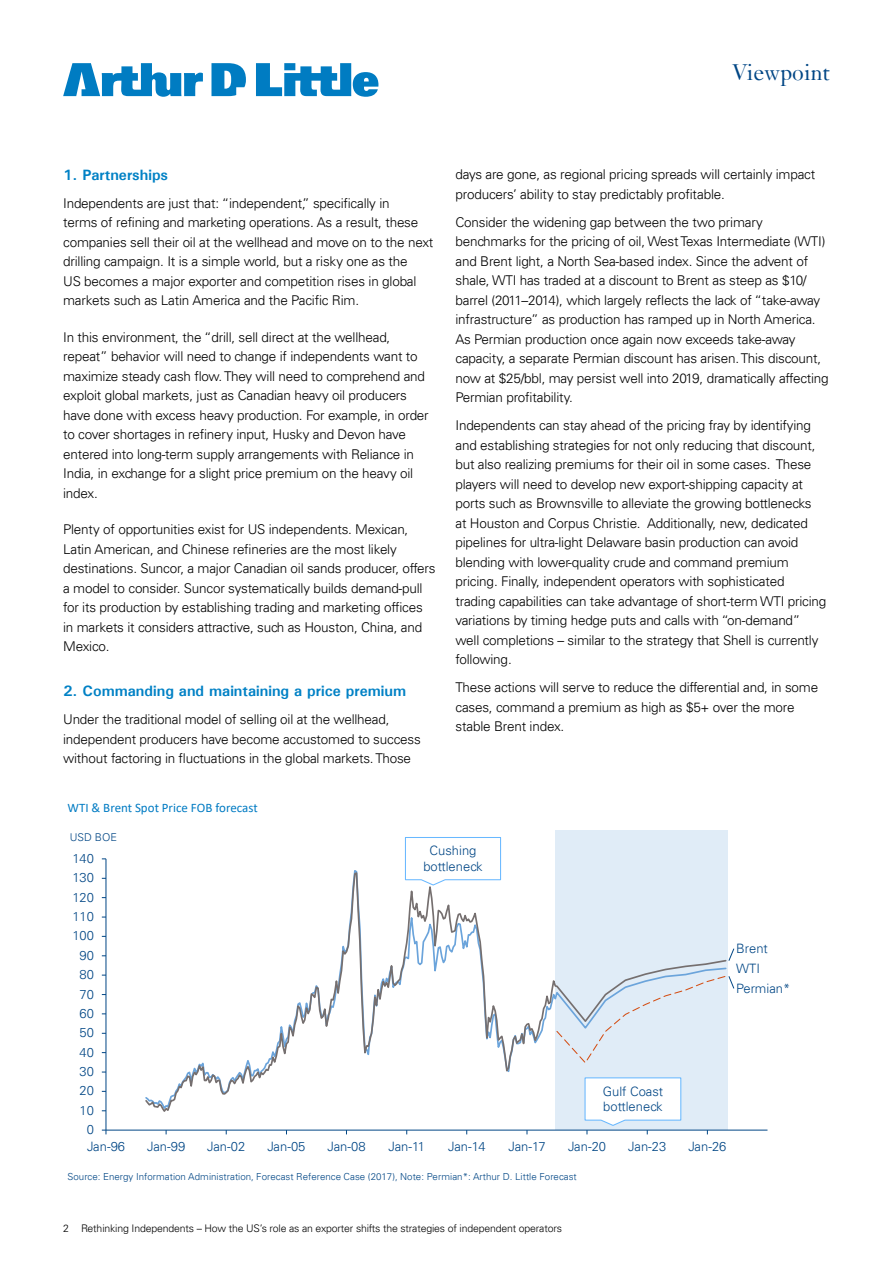
<style>
.page{position:relative;width:893px;height:1263px;background:#fff}
.page>*{position:absolute;margin:0;border:0;box-sizing:border-box;transform-origin:0 0}
.t1{font:24px "Janson";letter-spacing:-.005em;color:#004685}
.t2{font:700 15px "Univers";color:#0081c5}
.t3{font:300 13.5px/19.5px "Univers LT";letter-spacing:-.015em;color:#000}
.t4{font:300 13.05px "Univers LT";color:#004685}
.t5{font:300 12.9px/15.6px "Univers LT";color:#004685;text-align:center}
.t6{font:12.9px "Calibri";color:#007bc3}
.t7{font:300 10.8px "Univers LT";letter-spacing:.005em;color:#004685}
.t8{font:300 10.5px "Univers LT";letter-spacing:-.015em;color:#000}
.t9{font:300 9.75px "Univers LT";letter-spacing:.005em;color:#004685}
</style>
<div class="page">
<svg style="left:63px;top:63px;width:315px;height:34px"></svg>
<div style="left:555px;top:830px;width:173px;height:299px;background:#e0ecf7"></div>
<hr style="left:106px;top:859px;width:1px;height:271px;background:#004685">
<hr style="left:106px;top:1130px;width:661px;height:1px;background:#004685">
<svg style="left:145px;top:870px;width:582px;height:242px"></svg>
<svg style="left:728px;top:948px;width:6px;height:13px"></svg>
<svg style="left:555px;top:975px;width:179px;height:89px"></svg>
<svg style="left:404px;top:837px;width:98px;height:49px"></svg>
<svg style="left:584px;top:1077px;width:98px;height:57px"></svg>
<h1 class="t1" style="left:732px;top:58px;width:100px">Viewpoint</h1>
<p class="t2" style="left:63px;top:165px;width:106px">1. Partnerships</p>
<p class="t3" style="left:63px;top:193px;width:372px">Independents are just that: “independent,” specifically in<br>terms of refining and marketing operations. As a result, these companies sell their oil at the wellhead and move on to the next drilling campaign. It is a simple world, but a risky one as the<br>US becomes a major exporter and competition rises in global markets such as Latin America and the Pacific Rim.</p>
<p class="t3" style="left:63px;top:327px;width:367px">In this environment, the “drill, sell direct at the wellhead, repeat” behavior will need to change if independents want to maximize steady cash flow. They will need to comprehend and exploit global markets, just as Canadian heavy oil producers have done with excess heavy production. For example, in order to cover shortages in refinery input, Husky and Devon have entered into long-term supply arrangements with Reliance in India, in exchange for a slight price premium on the heavy oil index.</p>
<p class="t3" style="left:63px;top:520px;width:374px">Plenty of opportunities exist for US independents. Mexican, Latin American, and Chinese refineries are the most likely destinations. Suncor, a major Canadian oil sands producer, offers a model to consider. Suncor systematically builds demand-pull for its production by establishing trading and marketing offices in markets it considers attractive, such as Houston, China, and Mexico.</p>
<p class="t2" style="left:63px;top:682px;width:344px">2. Commanding and maintaining a price premium</p>
<p class="t3" style="left:63px;top:710px;width:359px">Under the traditional model of selling oil at the wellhead, independent producers have become accustomed to success without factoring in fluctuations in the global markets. Those</p>
<p class="t6" style="left:68px;top:799px;width:192px">WTI &amp; Brent Spot Price FOB forecast</p>
<p class="t7" style="left:70px;top:830px;width:49px">USD BOE</p>
<p class="t3" style="left:455px;top:165px;width:361px">days are gone, as regional pricing spreads will certainly impact producers’ ability to stay predictably profitable.</p>
<p class="t3" style="left:455px;top:212px;width:375px">Consider the widening gap between the two primary benchmarks for the pricing of oil, West Texas Intermediate (WTI) and Brent light, a North Sea-based index. Since the advent of shale, WTI has traded at a discount to Brent as steep as $10/ barrel (2011–2014), which largely reflects the lack of “take-away infrastructure” as production has ramped up in North America.<br>As Permian production once again now exceeds take-away capacity, a separate Permian discount has arisen. This discount, now at $25/bbl, may persist well into 2019, dramatically affecting Permian profitability.</p>
<p class="t3" style="left:455px;top:416px;width:372px">Independents can stay ahead of the pricing fray by identifying and establishing strategies for not only reducing that discount, but also realizing premiums for their oil in some cases. These players will need to develop new export-shipping capacity at ports such as Brownsville to alleviate the growing bottlenecks<br>at Houston and Corpus Christie. Additionally, new, dedicated pipelines for ultra-light Delaware basin production can avoid blending with lower-quality crude and command premium pricing. Finally, independent operators with sophisticated trading capabilities can take advantage of short-term WTI pricing variations by timing hedge puts and calls with “on-demand” well completions – similar to the strategy that Shell is currently following.</p>
<p class="t3" style="left:455px;top:678px;width:364px">These actions will serve to reduce the differential and, in some cases, command a premium as high as $5+ over the more stable Brent index.</p>
<p class="t5" style="left:72px;top:850px;width:23px">140</p>
<p class="t4" style="left:72px;top:870px;width:23px">130</p>
<p class="t5" style="left:72px;top:889px;width:23px">120</p>
<p class="t5" style="left:72px;top:909px;width:23px">110</p>
<p class="t5" style="left:72px;top:928px;width:23px">100</p>
<p class="t5" style="left:80px;top:947px;width:16px">90</p>
<p class="t5" style="left:80px;top:967px;width:16px">80</p>
<p class="t5" style="left:80px;top:986px;width:16px">70</p>
<p class="t5" style="left:80px;top:1005px;width:16px">60</p>
<p class="t5" style="left:80px;top:1025px;width:16px">50</p>
<p class="t5" style="left:80px;top:1044px;width:16px">40</p>
<p class="t5" style="left:80px;top:1064px;width:16px">30</p>
<p class="t4" style="left:80px;top:1083px;width:16px">20</p>
<p class="t5" style="left:80px;top:1102px;width:16px">10</p>
<p class="t5" style="left:87px;top:1122px;width:9px">0</p>
<p class="t5" style="left:423px;top:843px;width:61px">Cushing bottleneck</p>
<p class="t5" style="left:603px;top:1083px;width:62px;text-align:left">Gulf Coast bottleneck</p>
<p class="t5" style="left:87px;top:1139px;width:39px">Jan-96</p>
<p class="t5" style="left:147px;top:1139px;width:39px">Jan-99</p>
<p class="t5" style="left:207px;top:1139px;width:40px">Jan-02</p>
<p class="t5" style="left:267px;top:1139px;width:40px">Jan-05</p>
<p class="t5" style="left:327px;top:1139px;width:40px">Jan-08</p>
<p class="t5" style="left:389px;top:1139px;width:38px">Jan-11</p>
<p class="t5" style="left:448px;top:1139px;width:39px">Jan-14</p>
<p class="t5" style="left:509px;top:1139px;width:39px">Jan-17</p>
<p class="t5" style="left:568px;top:1139px;width:40px">Jan-20</p>
<p class="t5" style="left:628px;top:1139px;width:40px">Jan-23</p>
<p class="t5" style="left:688px;top:1139px;width:40px">Jan-26</p>
<p class="t9" style="left:68px;top:1170px;width:511px">Source: Energy Information Administration, Forecast Reference Case (2017), Note: Permian*: Arthur D. Little Forecast</p>
<p class="t4" style="left:736px;top:941px;width:33px">Brent</p>
<p class="t5" style="left:736px;top:981px;width:56px">Permian*</p>
<p class="t5" style="left:736px;top:961px;width:25px">WTI</p>
<p class="t8" style="left:63px;top:1222px;width:500px">2 Rethinking Independents – How the US’s role as an exporter shifts the strategies of independent operators</p>
</div>
